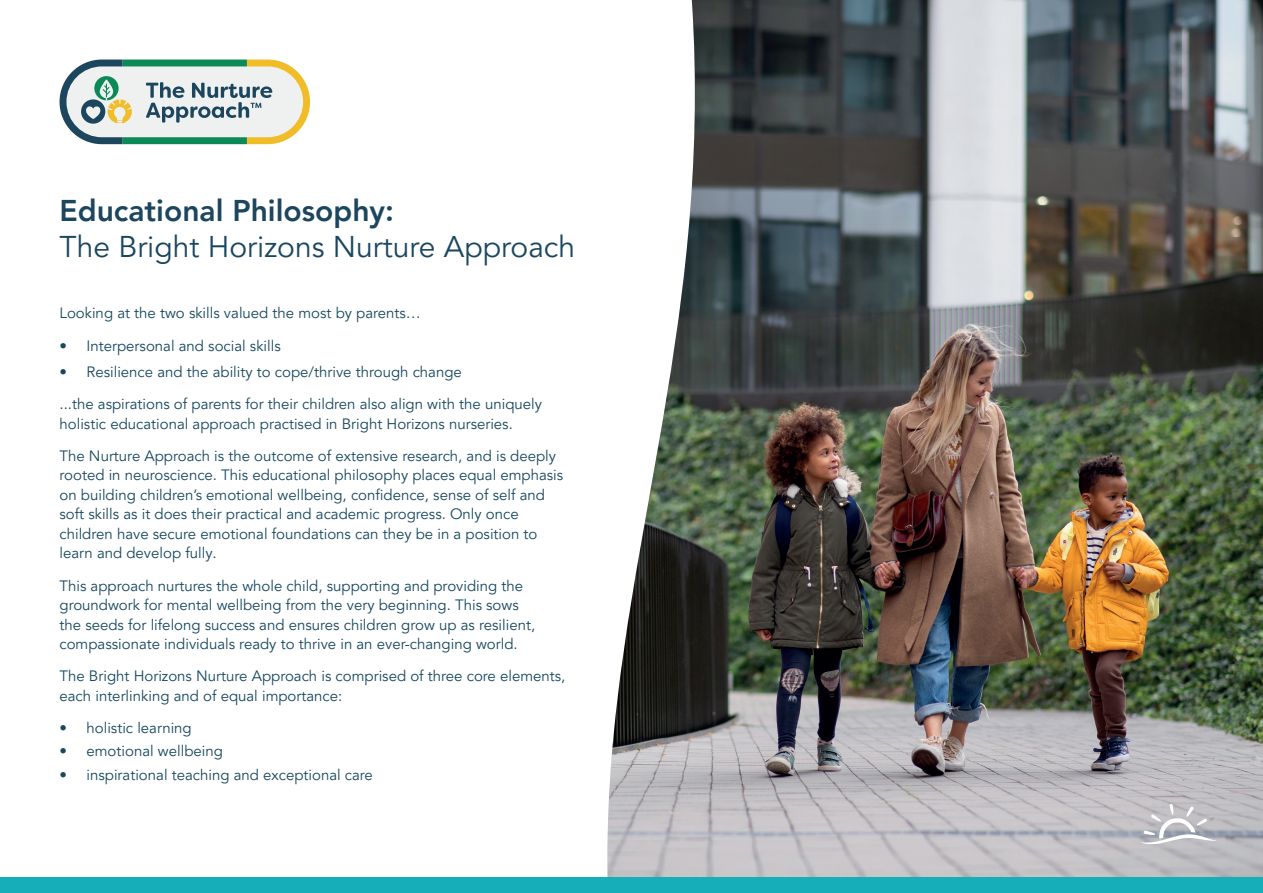
<style>
.page{position:relative;width:1263px;height:893px;background:#fff}
.page>*{position:absolute;margin:0;border:0;box-sizing:border-box;transform-origin:0 0}
.t1{font:30px "Avenir LT Pro";color:#1b465e}
.t2{font:800 30px "Avenir LT Pro";color:#1b465e}
.t3{font:15px/19.5px "Avenir LT Pro";color:#17485e}
</style>
<div class="page">
<img style="left:607px;top:0;width:656px;height:877px">
<div style="left:0;top:877px;width:1263px;height:16px;background:#16afb9"></div>
<svg style="left:60px;top:60px;width:250px;height:84px"></svg>
<svg style="left:1141px;top:804px;width:75px;height:40px"></svg>
<h1 class="t2" style="left:60px;top:193px;width:336px">Educational Philosophy:</h1>
<h1 class="t1" style="left:60px;top:229px;width:517px">The Bright Horizons Nurture Approach</h1>
<p class="t3" style="left:60px;top:304px;width:363px">Looking at the two skills valued the most by parents…</p>
<p class="t3" style="left:60px;top:336px;width:223px">• Interpersonal and social skills</p>
<p class="t3" style="left:60px;top:356px;width:484px;line-height:32.2px">• Resilience and the ability to cope/thrive through change<br>...the aspirations of parents for their children also align with the uniquely</p>
<p class="t3" style="left:60px;top:408px;width:498px;line-height:32.2px">holistic educational approach practised in Bright Horizons nurseries.<br>The Nurture Approach is the outcome of extensive research, and is deeply</p>
<p class="t3" style="left:60px;top:466px;width:505px">rooted in neuroscience. This educational philosophy places equal emphasis on building children’s emotional wellbeing, confidence, sense of self and soft skills as it does their practical and academic progress. Only once children have secure emotional foundations can they be in a position to learn and develop fully.</p>
<p class="t3" style="left:60px;top:576px;width:477px">This approach nurtures the whole child, supporting and providing the groundwork for mental wellbeing from the very beginning. This sows the seeds for lifelong success and ensures children grow up as resilient, compassionate individuals ready to thrive in an ever-changing world.</p>
<p class="t3" style="left:60px;top:667px;width:507px">The Bright Horizons Nurture Approach is comprised of three core elements, each interlinking and of equal importance:</p>
<p class="t3" style="left:60px;top:718px;width:134px">• holistic learning</p>
<p class="t3" style="left:60px;top:742px;width:165px">• emotional wellbeing</p>
<p class="t3" style="left:60px;top:765px;width:315px">• inspirational teaching and exceptional care</p>
</div>
